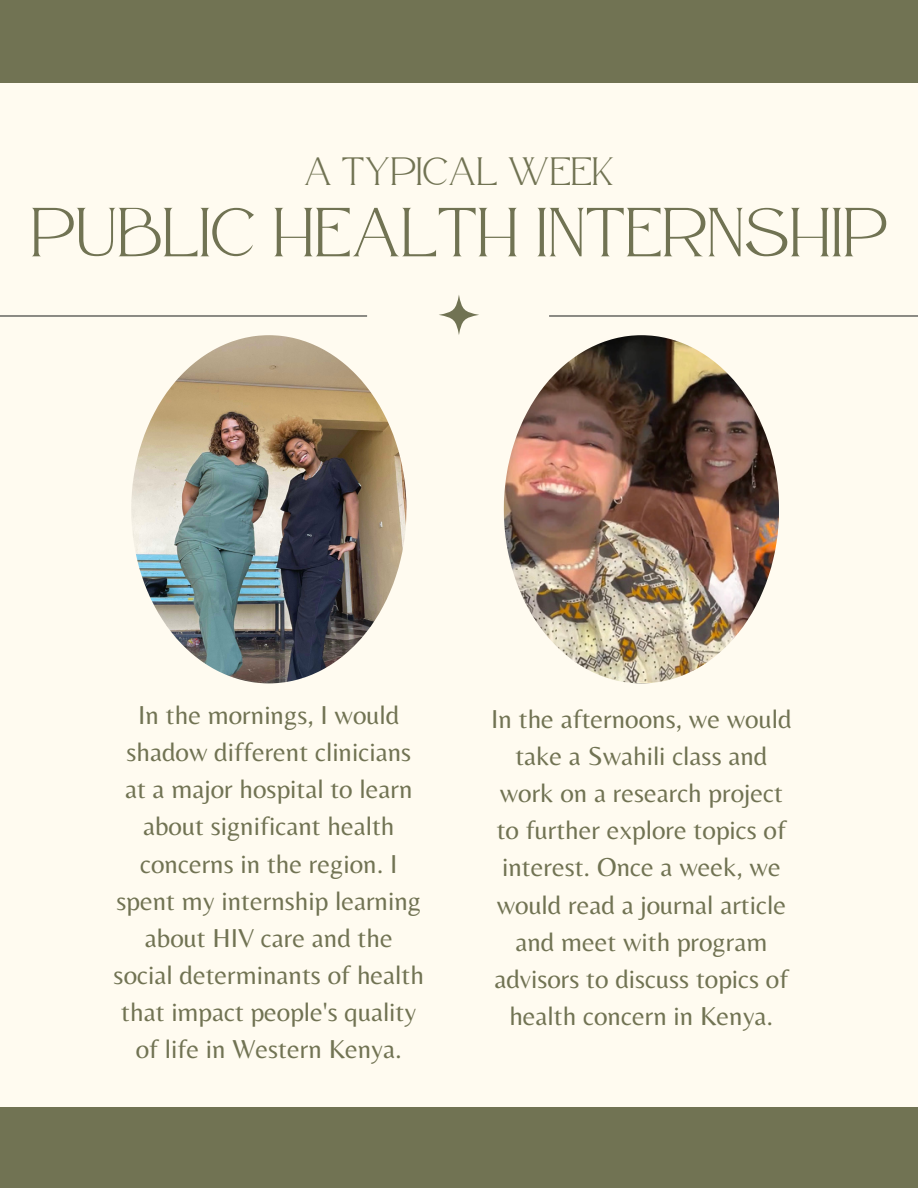
<style>
.page{position:relative;width:918px;height:1188px;background:#fffbf0}
.page>*{position:absolute;margin:0;border:0;box-sizing:border-box;transform-origin:0 0}
.t1{font:69.15px "Atteron";color:#717353}
.t2{font:39.45px "Atteron";color:#717353}
.t3{font:27px/37.2px "Belleza";color:#717353;text-align:center}
</style>
<div class="page">
<img style="left:131px;top:335px;width:275px;height:348px">
<svg style="left:439px;top:295px;width:40px;height:40px"></svg>
<hr style="left:0;top:315px;width:367px;height:2px;background:#343433">
<hr style="left:549px;top:315px;width:369px;height:2px;background:#343433">
<div style="left:0;top:1107px;width:918px;height:81px;background:#717353"></div>
<div style="left:0;top:0;width:918px;height:82px;background:#717353"></div>
<img style="left:504px;top:335px;width:275px;height:348px">
<h2 class="t2" style="left:304px;top:148px;width:312px">A TYPICAL WEEK</h2>
<h1 class="t1" style="left:30px;top:192px;width:859px">PUBLIC HEALTH INTERNSHIP</h1>
<p class="t3" style="left:114px;top:696px;width:312px">In the mornings, I would shadow different clinicians at a major hospital to learn about significant health concerns in the region. I spent my internship learning about HIV care and the social determinants of health that impact people's quality of life in Western Kenya.</p>
<p class="t3" style="left:491px;top:700px;width:302px">In the afternoons, we would take a Swahili class and work on a research project to further explore topics of interest. Once a week, we would read a journal article and meet with program advisors to discuss topics of health concern in Kenya.</p>
</div>
